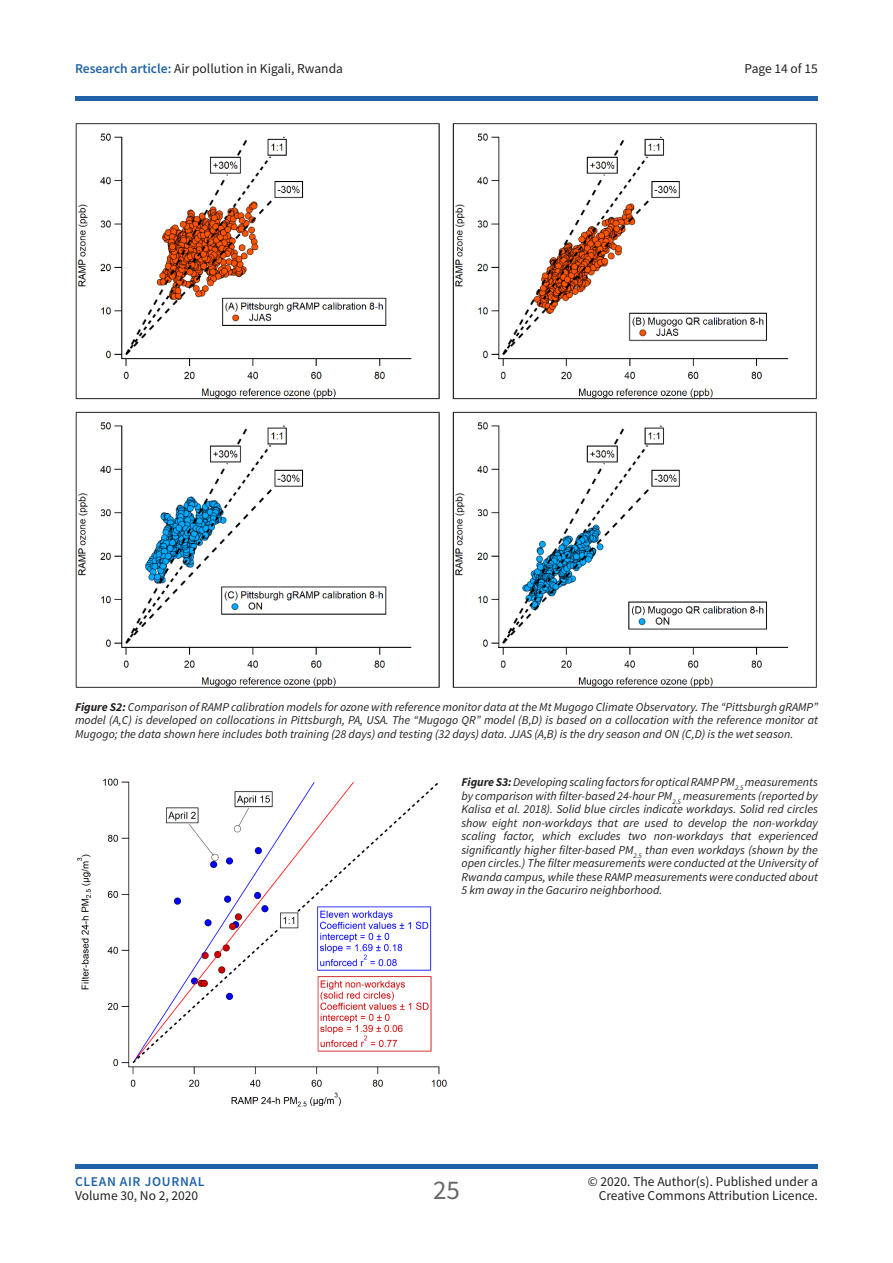
<style>
.page{position:relative;width:893px;height:1263px;background:#fff}
.page>*{position:absolute;margin:0;border:0;box-sizing:border-box;transform-origin:0 0}
.t1{font:27px "Source Sans Pro";color:#686868}
.t2{font:13.5px/13.5px "Source Sans Pro";color:#231f20;text-align:right}
.t3{font:600 13.5px "Source Sans Pro";letter-spacing:.05em;color:#2163a8}
.t4{font:italic 12px/13.5px "Source Sans Pro";color:#231f20;text-align:justify}
.s1{font-weight:600;color:#2163a8}
.s2{font-weight:700}
</style>
<div class="page">
<hr style="left:75px;top:96px;width:743px;height:4px;background:#2163a8">
<div style="left:75px;top:1164px;width:743px;height:5px;background:#2163a8"></div>
<img style="left:75px;top:123px;width:742px;height:565px">
<img style="left:77px;top:778px;width:369px;height:329px">
<p class="t2" style="left:75px;top:62px;width:269px"><span class="s1">Research article:</span> Air pollution in Kigali, Rwanda</p>
<p class="t2" style="left:745px;top:62px;width:75px">Page 14 of 15</p>
<p class="t4" style="left:75px;top:700px;width:744px"><span class="s2">Figure S2:</span> Comparison of RAMP calibration models for ozone with reference monitor data at the Mt Mugogo Climate Observatory. The “Pittsburgh gRAMP” model (A,C) is developed on collocations in Pittsburgh, PA, USA. The “Mugogo QR” model (B,D) is based on a collocation with the reference monitor at Mugogo; the data shown here includes both training (28 days) and testing (32 days) data. JJAS (A,B) is the dry season and ON (C,D) is the wet season.</p>
<p class="t4" style="left:461px;top:775px;width:358px"><span class="s2">Figure S3:</span> Developing scaling factors for optical RAMP PM<sub>2.5</sub> measurements by comparison with filter-based 24-hour PM<sub>2.5</sub> measurements (reported by Kalisa et al. 2018). Solid blue circles indicate workdays. Solid red circles show eight non-workdays that are used to develop the non-workday scaling factor, which excludes two non-workdays that experienced significantly higher filter-based PM<sub>2.5</sub> than even workdays (shown by the open circles.) The filter measurements were conducted at the University of Rwanda campus, while these RAMP measurements were conducted about 5 km away in the Gacuriro neighborhood.</p>
<p class="t3" style="left:75px;top:1173px;width:131px">CLEAN AIR JOURNAL</p>
<p class="t2" style="left:75px;top:1188px;width:125px">Volume 30, No 2, 2020</p>
<h1 class="t1" style="left:433px;top:1172px;width:28px">25</h1>
<p class="t2" style="left:588px;top:1175px;width:232px">© 2020. The Author(s). Published under a<br>Creative Commons Attribution Licence.</p>
</div>
